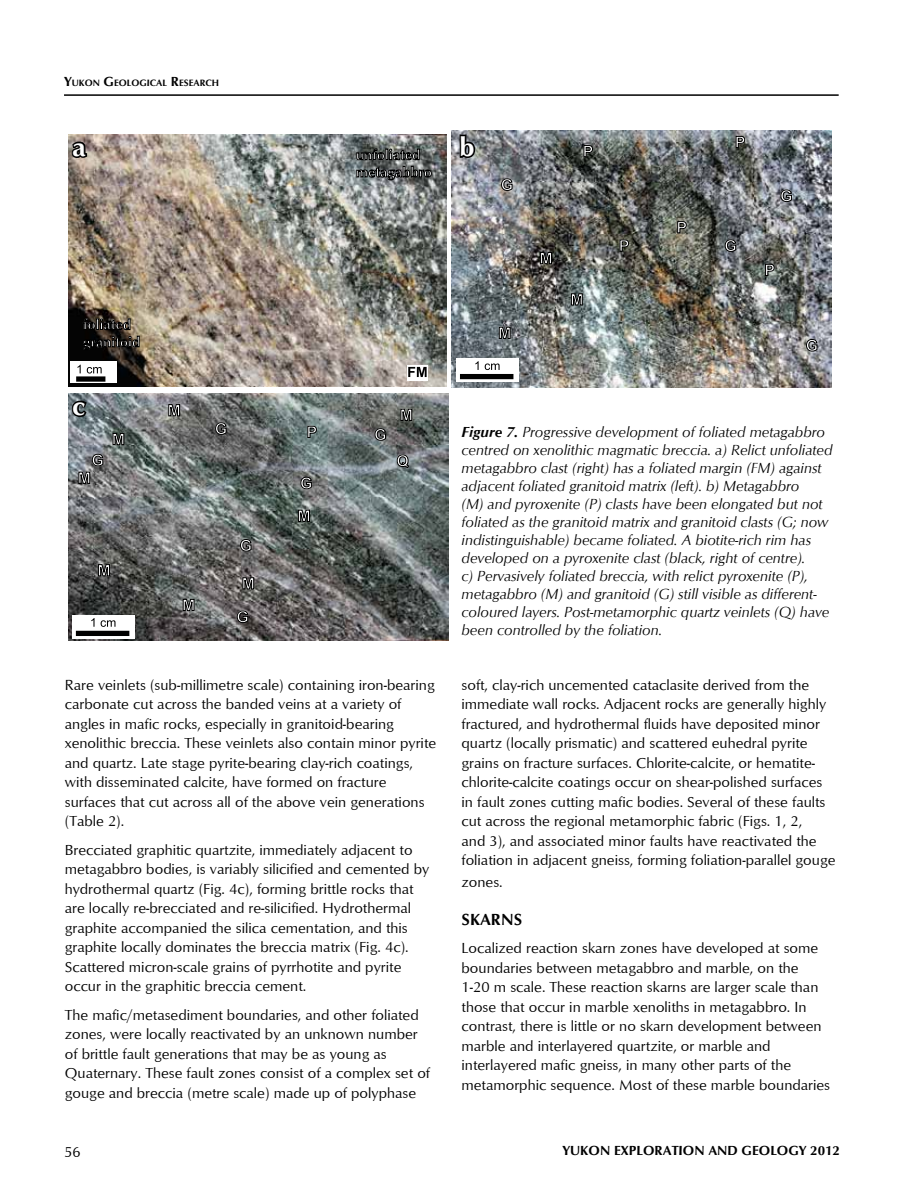
<style>
.page{position:relative;width:918px;height:1188px;background:#fff}
.page>*{position:absolute;margin:0;border:0;box-sizing:border-box;transform-origin:0 0}
.t1{font:700 27px "Optimum";color:#fff}
.t2{font:700 16.5px "Optimum";color:#000}
.t3{font:700 15.75px "Arial";color:#fff}
.t4{font:15px/19.5px "Optimum";color:#000}
.t5{font:italic 15px/18px "Optimum";color:#000}
.t6{font:700 14.4px/17.2px "Optimum";color:#fff}
.t7{font:700 13.5px "Optimum";color:#000}
.t8{font:700 9.45px "Optimum";color:#000}
.s1{font-size:13.5px}
.s2{font-weight:700}
</style>
<div class="page">
<hr style="left:64px;top:94px;width:775px;height:2px;background:#000">
<img style="left:69px;top:135px;width:377px;height:251px">
<img style="left:69px;top:393px;width:379px;height:247px">
<img style="left:452px;top:131px;width:380px;height:256px">
<div style="left:70px;top:362px;width:47px;height:21px;background:#fff"></div>
<div style="left:76px;top:376px;width:29px;height:6px;background:#000"></div>
<svg style="left:77px;top:365px;width:25px;height:9px"></svg>
<div style="left:72px;top:615px;width:62px;height:23px;background:#fff"></div>
<div style="left:76px;top:631px;width:53px;height:5px;background:#000"></div>
<svg style="left:91px;top:618px;width:24px;height:9px"></svg>
<div style="left:456px;top:358px;width:63px;height:24px;background:#fff"></div>
<div style="left:460px;top:374px;width:53px;height:5px;background:#000"></div>
<svg style="left:475px;top:361px;width:25px;height:9px"></svg>
<div style="left:407px;top:366px;width:21px;height:15px;background:#fff"></div>
<svg style="left:408px;top:367px;width:19px;height:10px"></svg>
<svg style="left:501px;top:178px;width:11px;height:13px"></svg>
<svg style="left:98px;top:564px;width:12px;height:12px"></svg>
<svg style="left:183px;top:599px;width:11px;height:12px"></svg>
<svg style="left:781px;top:190px;width:11px;height:12px"></svg>
<svg style="left:725px;top:239px;width:11px;height:13px"></svg>
<svg style="left:806px;top:339px;width:11px;height:12px"></svg>
<svg style="left:215px;top:422px;width:11px;height:13px"></svg>
<svg style="left:240px;top:539px;width:11px;height:12px"></svg>
<svg style="left:92px;top:454px;width:11px;height:12px"></svg>
<svg style="left:301px;top:477px;width:11px;height:12px"></svg>
<svg style="left:375px;top:428px;width:11px;height:13px"></svg>
<svg style="left:397px;top:455px;width:12px;height:13px"></svg>
<svg style="left:79px;top:472px;width:11px;height:12px"></svg>
<svg style="left:168px;top:404px;width:12px;height:12px"></svg>
<svg style="left:499px;top:327px;width:11px;height:12px"></svg>
<svg style="left:401px;top:409px;width:11px;height:12px"></svg>
<svg style="left:571px;top:293px;width:12px;height:12px"></svg>
<svg style="left:298px;top:510px;width:12px;height:12px"></svg>
<svg style="left:540px;top:252px;width:12px;height:12px"></svg>
<svg style="left:113px;top:433px;width:11px;height:12px"></svg>
<svg style="left:307px;top:426px;width:10px;height:12px"></svg>
<svg style="left:765px;top:264px;width:10px;height:12px"></svg>
<svg style="left:584px;top:145px;width:9px;height:12px"></svg>
<svg style="left:736px;top:136px;width:9px;height:12px"></svg>
<svg style="left:620px;top:240px;width:9px;height:12px"></svg>
<svg style="left:237px;top:611px;width:11px;height:12px"></svg>
<svg style="left:243px;top:577px;width:11px;height:12px"></svg>
<svg style="left:677px;top:221px;width:10px;height:12px"></svg>
<svg style="left:356px;top:149px;width:64px;height:11px"></svg>
<svg style="left:356px;top:166px;width:76px;height:14px"></svg>
<svg style="left:83px;top:318px;width:48px;height:12px"></svg>
<svg style="left:83px;top:336px;width:57px;height:14px"></svg>
<svg style="left:70px;top:139px;width:20px;height:21px"></svg>
<svg style="left:458px;top:133px;width:19px;height:27px"></svg>
<svg style="left:70px;top:399px;width:19px;height:20px"></svg>
<p class="t8" style="left:64px;top:77px;width:157px"><span class="s1">Y</span>UKON <span class="s1">G</span>EOLOGICAL <span class="s1">R</span>ESEARCH</p>
<h1 class="t1" style="left:72px;top:131px;width:15px">a</h1>
<h1 class="t1" style="left:459px;top:131px;width:17px">b</h1>
<p class="t6" style="left:356px;top:146px;width:78px">unfoliated metagabbro</p>
<p class="t3" style="left:501px;top:174px;width:14px">G</p>
<p class="t6" style="left:83px;top:316px;width:59px">foliated granitoid</p>
<h1 class="t1" style="left:72px;top:390px;width:14px">c</h1>
<p class="t3" style="left:168px;top:400px;width:15px">M</p>
<p class="t3" style="left:400px;top:404px;width:15px">M</p>
<p class="t3" style="left:498px;top:322px;width:15px">M</p>
<p class="t3" style="left:583px;top:141px;width:12px">P</p>
<p class="t3" style="left:539px;top:248px;width:15px">M</p>
<p class="t3" style="left:570px;top:289px;width:15px">M</p>
<p class="t3" style="left:619px;top:235px;width:12px">P</p>
<p class="t3" style="left:677px;top:217px;width:12px">P</p>
<p class="t3" style="left:735px;top:132px;width:12px">P</p>
<p class="t3" style="left:724px;top:235px;width:14px">G</p>
<p class="t3" style="left:780px;top:185px;width:14px">G</p>
<p class="t3" style="left:764px;top:259px;width:12px">P</p>
<p class="t3" style="left:806px;top:335px;width:14px">G</p>
<p class="t3" style="left:112px;top:429px;width:15px">M</p>
<p class="t3" style="left:215px;top:418px;width:14px">G</p>
<p class="t3" style="left:307px;top:421px;width:12px">P</p>
<p class="t3" style="left:374px;top:424px;width:14px">G</p>
<p class="t3" style="left:92px;top:450px;width:14px">G</p>
<p class="t3" style="left:397px;top:450px;width:14px">Q</p>
<p class="t3" style="left:78px;top:467px;width:15px">M</p>
<p class="t3" style="left:300px;top:473px;width:14px">G</p>
<p class="t3" style="left:297px;top:505px;width:15px">M</p>
<p class="t3" style="left:240px;top:535px;width:14px">G</p>
<p class="t3" style="left:97px;top:560px;width:15px">M</p>
<p class="t3" style="left:242px;top:573px;width:15px">M</p>
<p class="t3" style="left:182px;top:595px;width:15px">M</p>
<p class="t3" style="left:236px;top:606px;width:14px">G</p>
<p class="t4" style="left:65px;top:675px;width:373px">Rare veinlets (sub-millimetre scale) containing iron-bearing carbonate cut across the banded veins at a variety of angles in mafic rocks, especially in granitoid-bearing xenolithic breccia. These veinlets also contain minor pyrite and quartz. Late stage pyrite-bearing clay-rich coatings, with disseminated calcite, have formed on fracture surfaces that cut across all of the above vein generations (Table 2).</p>
<p class="t4" style="left:65px;top:840px;width:366px">Brecciated graphitic quartzite, immediately adjacent to metagabbro bodies, is variably silicified and cemented by hydrothermal quartz (Fig. 4c), forming brittle rocks that are locally re-brecciated and re-silicified. Hydrothermal graphite accompanied the silica cementation, and this graphite locally dominates the breccia matrix (Fig. 4c).<br>Scattered micron-scale grains of pyrrhotite and pyrite occur in the graphitic breccia cement.</p>
<p class="t4" style="left:65px;top:1005px;width:367px">The mafic/metasediment boundaries, and other foliated zones, were locally reactivated by an unknown number of brittle fault generations that may be as young as Quaternary. These fault zones consist of a complex set of gouge and breccia (metre scale) made up of polyphase</p>
<p class="t5" style="left:462px;top:423px;width:373px"><span class="s2">Figure 7.</span> Progressive development of foliated metagabbro centred on xenolithic magmatic breccia. a) Relict unfoliated metagabbro clast (right) has a foliated margin (FM) against adjacent foliated granitoid matrix (left). b) Metagabbro<br>(M) and pyroxenite (P) clasts have been elongated but not foliated as the granitoid matrix and granitoid clasts (G; now indistinguishable) became foliated. A biotite-rich rim has developed on a pyroxenite clast (black, right of centre).<br>c) Pervasively foliated breccia, with relict pyroxenite (P), metagabbro (M) and granitoid (G) still visible as different&shy;coloured layers. Post-metamorphic quartz veinlets (Q) have been controlled by the foliation.</p>
<p class="t4" style="left:462px;top:675px;width:375px">soft, clay-rich uncemented cataclasite derived from the immediate wall rocks. Adjacent rocks are generally highly fractured, and hydrothermal fluids have deposited minor quartz (locally prismatic) and scattered euhedral pyrite grains on fracture surfaces. Chlorite-calcite, or hematite&shy;chlorite-calcite coatings occur on shear-polished surfaces in fault zones cutting mafic bodies. Several of these faults cut across the regional metamorphic fabric (Figs. 1, 2,<br>and 3), and associated minor faults have reactivated the foliation in adjacent gneiss, forming foliation-parallel gouge</p>
<p class="t4" style="left:462px;top:872px;width:43px">zones.</p>
<p class="t2" style="left:462px;top:909px;width:60px">Skarns</p>
<p class="t4" style="left:462px;top:938px;width:370px">Localized reaction skarn zones have developed at some boundaries between metagabbro and marble, on the 1-20 m scale. These reaction skarns are larger scale than those that occur in marble xenoliths in metagabbro. In contrast, there is little or no skarn development between marble and interlayered quartzite, or marble and interlayered mafic gneiss, in many other parts of the metamorphic sequence. Most of these marble boundaries</p>
<p class="t4" style="left:64px;top:1142px;width:18px">56</p>
<p class="t7" style="left:562px;top:1143px;width:279px">Yukon Exploration and Geology 2012</p>
</div>
